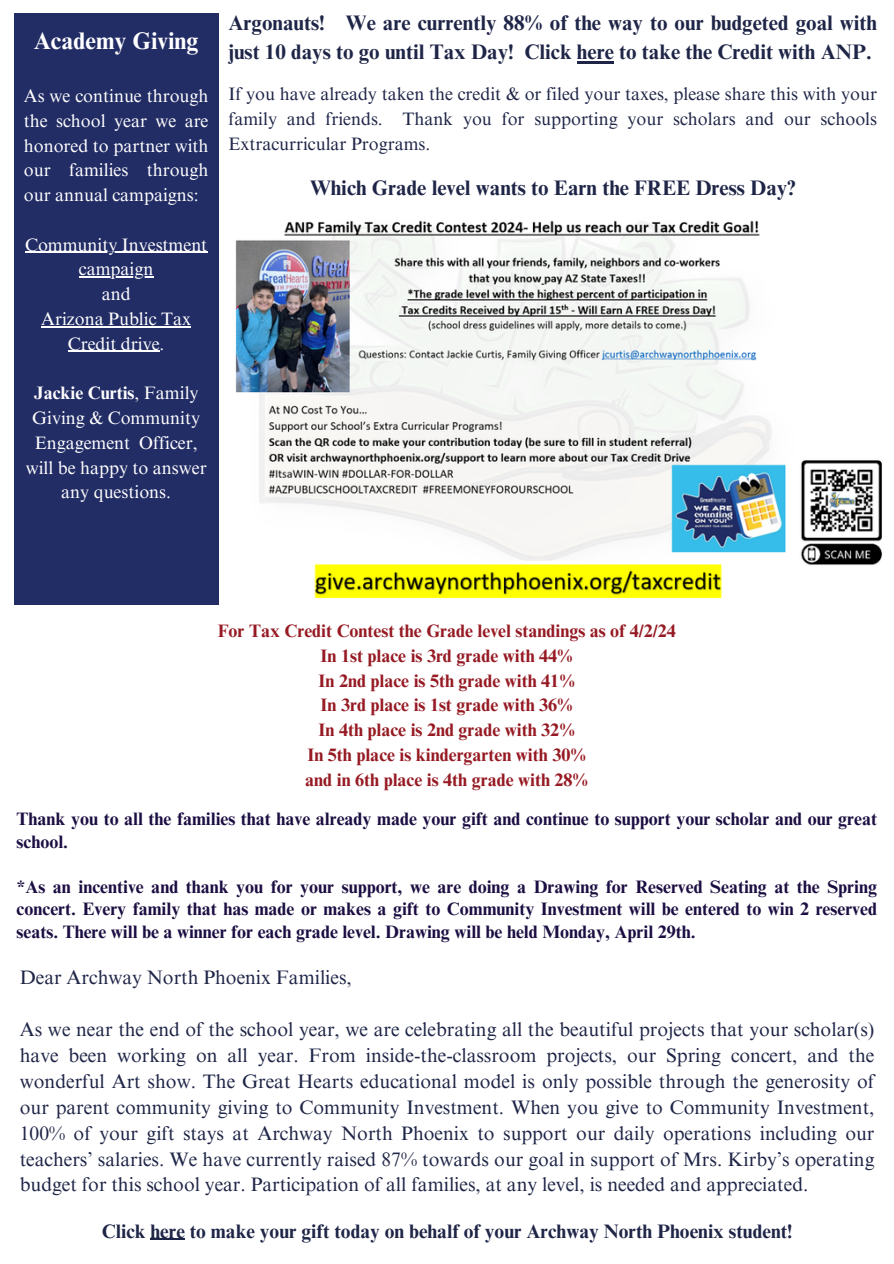
<style>
.page{position:relative;width:894px;height:1264px;background:#fff}
.page>*{position:absolute;margin:0;border:0;box-sizing:border-box;transform-origin:0 0}
.t1{font:700 24px "Times NRMT Pro";color:#fff}
.t2{font:700 21px/29px "Times NRMT Pro";color:#1f2547}
.t3{font:19.5px/25.8px "Times NRMT Pro";color:#1f2547;text-align:justify}
.t4{font:700 19.5px "Times NRMT Pro";color:#1f2547}
.t5{font:700 18px/22.5px "Times NRMT Pro";color:#1c0e42}
.t6{font:18px/24.8px "Times NRMT Pro";color:#fff;text-align:center}
.t7{font:700 18px/24.8px "Times NRMT Pro";color:#961a23;text-align:center}
.t8{font:18px/25px "Times NRMT Pro";color:#1f2547;text-align:justify}
.s1{font-weight:700}
</style>
<div class="page">
<div style="left:14px;top:13px;width:204px;height:592px;background:#222c65"></div>
<img style="left:235px;top:220px;width:647px;height:378px">
<hr style="left:25px;top:252px;width:182px;height:1px;background:#fff">
<hr style="left:79px;top:276px;width:74px;height:2px;background:#fff">
<hr style="left:41px;top:326px;width:150px;height:1px;background:#fff">
<hr style="left:68px;top:351px;width:92px;height:1px;background:#fff">
<hr style="left:577px;top:61px;width:36px;height:2px;background:#1f2547">
<hr style="left:150px;top:1238px;width:35px;height:1px;background:#1f2547">
<p class="t1" style="left:34px;top:32px;width:166px">Academy Giving</p>
<p class="t6" style="left:24px;top:86px;width:186px;text-align:justify">As we continue through the school year we are honored to partner with our families through our annual campaigns:</p>
<p class="t6" style="left:25px;top:234px;width:184px">Community Investment campaign<br>and<br>Arizona Public Tax<br>Credit drive.</p>
<p class="t6" style="left:26px;top:383px;width:182px"><span class="s1">Jackie Curtis</span>, Family<br>Giving &amp; Community<br>Engagement Officer, will be happy to answer any questions.</p>
<p class="t2" style="left:228px;top:11px;width:650px">Argonauts! We are currently 88% of the way to our budgeted goal with just 10 days to go until Tax Day! Click here to take the Credit with ANP.</p>
<p class="t8" style="left:228px;top:84px;width:650px">If you have already taken the credit &amp; or filed your taxes, please share this with your family and friends. Thank you for supporting your scholars and our schools Extracurricular Programs.</p>
<p class="t2" style="left:310px;top:176px;width:487px">Which Grade level wants to Earn the FREE Dress Day?</p>
<p class="t7" style="left:218px;top:621px;width:459px">For Tax Credit Contest the Grade level standings as of 4/2/24<br>In 1st place is 3rd grade with 44%<br>In 2nd place is 5th grade with 41%<br>In 3rd place is 1st grade with 36%<br>In 4th place is 2nd grade with 32%<br>In 5th place is kindergarten with 30%<br>and in 6th place is 4th grade with 28%</p>
<p class="t5" style="left:17px;top:809px;width:861px">Thank you to all the families that have already made your gift and continue to support your scholar and our great school.</p>
<p class="t5" style="left:17px;top:877px;width:861px;text-align:justify">*As an incentive and thank you for your support, we are doing a Drawing for Reserved Seating at the Spring concert. Every family that has made or makes a gift to Community Investment will be entered to win 2 reserved seats. There will be a winner for each grade level. Drawing will be held Monday, April 29th.</p>
<p class="t3" style="left:20px;top:967px;width:333px">Dear Archway North Phoenix Families,</p>
<p class="t3" style="left:20px;top:1018px;width:855px">As we near the end of the school year, we are celebrating all the beautiful projects that your scholar(s) have been working on all year. From inside-the-classroom projects, our Spring concert, and the wonderful Art show. The Great Hearts educational model is only possible through the generosity of our parent community giving to Community Investment. When you give to Community Investment, 100% of your gift stays at Archway North Phoenix to support our daily operations including our teachers’ salaries. We have currently raised 87% towards our goal in support of Mrs. Kirby’s operating budget for this school year. Participation of all families, at any level, is needed and appreciated.</p>
<p class="t4" style="left:102px;top:1223px;width:692px">Click here to make your gift today on behalf of your Archway North Phoenix student!</p>
</div>
